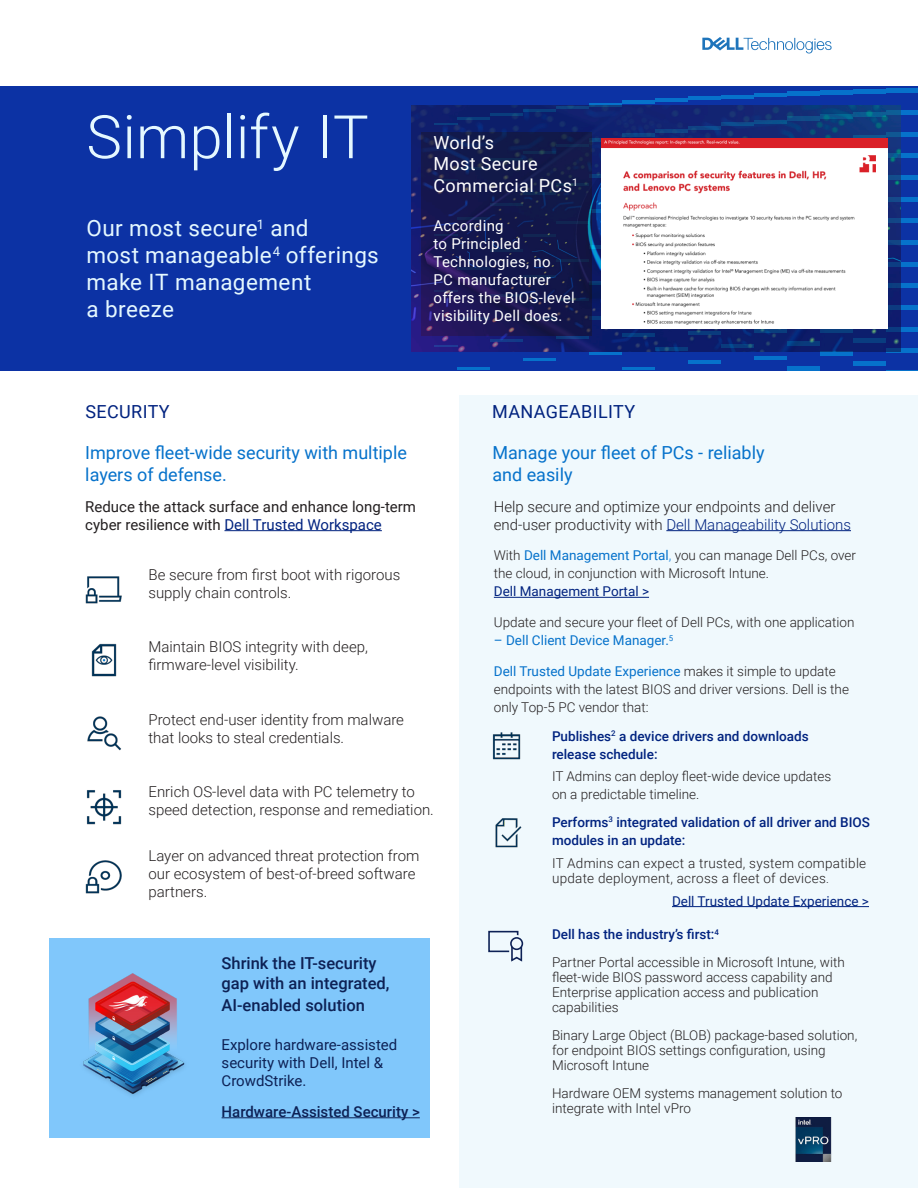
<style>
.page{position:relative;width:918px;height:1188px;background:#fff}
.page>*{position:absolute;margin:0;border:0;box-sizing:border-box;transform-origin:0 0}
.t1{font:300 60px "Roboto";letter-spacing:.005em;color:#e5f8ff}
.t2{font:22.5px/27px "Roboto";letter-spacing:.015em;color:#e5f8ff}
.t3{font:18px/21.6px "Roboto";color:#0672cb}
.t4{font:18px/21.6px "Roboto";letter-spacing:.02em;color:#fff}
.t5{font:18px "Roboto";letter-spacing:.02em;color:#00227f}
.t6{font:500 16.5px/19.8px "Roboto";color:#0d2155}
.t7{font:300 15px/18px "Roboto";color:#231f20}
.t8{font:15px/18px "Roboto";letter-spacing:.02em;color:#fff}
.t9{font:15px/18px "Roboto";color:#231f20}
.t10{font:15px/18px "Roboto";color:#0d2155}
.t11{font:500 15px "Roboto";color:#0d2155}
.t12{font:300 13.5px/15px "Roboto";color:#231f20}
.t13{font:500 13.5px/18px "Roboto";color:#00227f}
.t14{font:300 13.5px/15px "Roboto";letter-spacing:.02em;color:#231f20}
.t15{font:13.5px "Roboto";color:#00227f}
.t16{font:13.5px "Roboto";color:#0672cb}
.s1{color:#00227f}
.s2{font-weight:400;color:#0672cb}
.s3{font-weight:400;color:#58a5e6}
.s4{font-size:12px}
.s5{font-weight:500;color:#00227f}
</style>
<div class="page">
<div style="left:0;top:86px;width:918px;height:285px;background:#0c32a4"></div>
<hr style="left:688px;top:97px;width:33px;height:3px;background:#0672cb">
<hr style="left:688px;top:361px;width:33px;height:3px;background:#0672cb">
<hr style="left:655px;top:98px;width:33px;height:4px;background:#0672cb">
<hr style="left:622px;top:101px;width:33px;height:3px;background:#0672cb">
<hr style="left:622px;top:367px;width:33px;height:3px;background:#0672cb">
<hr style="left:589px;top:103px;width:33px;height:3px;background:#0672cb">
<hr style="left:589px;top:352px;width:33px;height:3px;background:#0672cb">
<hr style="left:523px;top:359px;width:33px;height:2px;background:#0672cb">
<hr style="left:457px;top:367px;width:33px;height:2px;background:#0672cb">
<div style="left:886px;top:88px;width:32px;height:5px;background:#0672cb"></div>
<div style="left:886px;top:110px;width:32px;height:5px;background:#0672cb"></div>
<hr style="left:886px;top:132px;width:32px;height:4px;background:#0672cb">
<div style="left:886px;top:153px;width:32px;height:5px;background:#0672cb"></div>
<div style="left:886px;top:175px;width:32px;height:5px;background:#0672cb"></div>
<hr style="left:886px;top:197px;width:32px;height:4px;background:#0672cb">
<div style="left:886px;top:218px;width:32px;height:5px;background:#0672cb"></div>
<div style="left:886px;top:240px;width:32px;height:5px;background:#0672cb"></div>
<div style="left:886px;top:262px;width:32px;height:5px;background:#0672cb"></div>
<div style="left:886px;top:283px;width:32px;height:5px;background:#0672cb"></div>
<div style="left:886px;top:305px;width:32px;height:5px;background:#0672cb"></div>
<div style="left:886px;top:327px;width:32px;height:5px;background:#0672cb"></div>
<svg style="left:886px;top:348px;width:32px;height:5px"></svg>
<div style="left:853px;top:89px;width:33px;height:5px;background:#0672cb"></div>
<div style="left:853px;top:361px;width:33px;height:5px;background:#0672cb"></div>
<hr style="left:820px;top:91px;width:33px;height:4px;background:#0672cb">
<hr style="left:820px;top:352px;width:33px;height:4px;background:#0672cb">
<hr style="left:787px;top:92px;width:33px;height:4px;background:#0672cb">
<hr style="left:787px;top:366px;width:33px;height:4px;background:#0672cb">
<hr style="left:754px;top:93px;width:33px;height:4px;background:#0672cb">
<hr style="left:754px;top:356px;width:33px;height:4px;background:#0672cb">
<hr style="left:721px;top:95px;width:33px;height:4px;background:#0672cb">
<div style="left:50px;top:938px;width:380px;height:200px;background:#80c7fb"></div>
<svg style="left:702px;top:37px;width:130px;height:16px"></svg>
<div style="left:459px;top:395px;width:459px;height:793px;background:#f0f9fd"></div>
<hr style="left:666px;top:530px;width:185px;height:1px;background:#00227f">
<hr style="left:494px;top:597px;width:155px;height:1px;background:#00227f">
<hr style="left:672px;top:906px;width:197px;height:1px;background:#00227f">
<hr style="left:224px;top:530px;width:158px;height:1px;background:#00227f">
<img style="left:795px;top:1117px;width:37px;height:44px">
<img style="left:86px;top:576px;width:36px;height:27px">
<img style="left:91px;top:643px;width:26px;height:34px">
<img style="left:87px;top:716px;width:34px;height:34px">
<img style="left:492px;top:732px;width:29px;height:28px">
<img style="left:495px;top:818px;width:27px;height:30px">
<div style="left:488px;top:931px;width:30px;height:21px;border:2px solid #0d2155"></div>
<div style="left:510px;top:937px;width:13px;height:13px;border:2px solid #0d2155;border-radius:50%"></div>
<svg style="left:510px;top:945px;width:13px;height:17px"></svg>
<img style="left:87px;top:790px;width:35px;height:34px">
<img style="left:86px;top:860px;width:36px;height:34px">
<img style="left:411px;top:106px;width:489px;height:245px">
<img style="left:602px;top:138px;width:286px;height:191px">
<hr style="left:222px;top:1117px;width:198px;height:1px;background:#0d2155">
<img style="left:83px;top:974px;width:102px;height:122px">
<h1 class="t1" style="left:86px;top:95px;width:284px">Simplify IT</h1>
<h2 class="t2" style="left:86px;top:214px;width:294px">Our most secure<sup>1</sup> and<br>most manageable<sup>4</sup> offerings make IT management<br>a breeze</h2>
<h3 class="t4" style="left:434px;top:131px;width:146px">World’s<br>Most Secure<br>Commercial PCs<sup>1</sup></h3>
<p class="t8" style="left:434px;top:217px;width:143px">According<br>to Principled<br>Technologies, no<br>PC manufacturer offers the BIOS-level visibility Dell does.</p>
<h3 class="t5" style="left:86px;top:399px;width:86px">SECURITY</h3>
<h3 class="t5" style="left:492px;top:399px;width:144px">MANAGEABILITY</h3>
<h3 class="t3" style="left:85px;top:441px;width:323px">Improve fleet-wide security with multiple layers of defense.</h3>
<p class="t9" style="left:85px;top:497px;width:332px">Reduce the attack surface and enhance long-term cyber resilience with <span class="s1">Dell Trusted Workspace</span></p>
<p class="t7" style="left:148px;top:565px;width:253px">Be secure from first boot with rigorous supply chain controls.</p>
<p class="t7" style="left:148px;top:637px;width:221px">Maintain BIOS integrity with deep, firmware-level visibility.</p>
<p class="t7" style="left:148px;top:710px;width:257px">Protect end-user identity from malware that looks to steal credentials.</p>
<p class="t7" style="left:148px;top:783px;width:287px">Enrich OS-level data with PC telemetry to speed detection, response and remediation.</p>
<p class="t7" style="left:148px;top:846px;width:272px">Layer on advanced threat protection from our ecosystem of best-of-breed software partners.</p>
<p class="t6" style="left:222px;top:953px;width:169px">Shrink the IT-security gap with an integrated,</p>
<p class="t6" style="left:222px;top:994px;width:145px">AI-enabled solution</p>
<p class="t10" style="left:222px;top:1035px;width:177px">Explore hardware-assisted security with Dell, Intel &amp;<br>CrowdStrike.</p>
<p class="t11" style="left:222px;top:1101px;width:200px">Hardware-Assisted Security &gt;</p>
<h3 class="t3" style="left:492px;top:441px;width:274px">Manage your fleet of PCs - reliably and easily</h3>
<p class="t7" style="left:494px;top:497px;width:359px">Help secure and optimize your endpoints and deliver end-user productivity with <span class="s1">Dell Manageability Solutions</span></p>
<p class="t12" style="left:494px;top:546px;width:364px;line-height:18px">With <span class="s2">Dell Management Portal</span><span class="s3">,</span> you can manage Dell PCs, over the cloud, in conjunction with Microsoft Intune.</p>
<p class="t15" style="left:494px;top:582px;width:157px">Dell Management Portal &gt;</p>
<p class="t12" style="left:494px;top:614px;width:362px">Update and secure your fleet of Dell PCs, with one application</p>
<p class="t16" style="left:494px;top:631px;width:181px">– Dell Client Device Manager.<sup>5</sup></p>
<p class="t12" style="left:494px;top:662px;width:357px;line-height:18px"><span class="s2">Dell Trusted Update Experience</span> makes it simple to update endpoints with the latest BIOS and driver versions. Dell is the only Top-5 PC vendor that:</p>
<p class="t13" style="left:552px;top:727px;width:258px">Publishes<sup>2</sup> a device drivers and downloads release schedule:</p>
<p class="t12" style="left:552px;top:767px;width:281px;line-height:18px">IT Admins can deploy fleet-wide device updates on a predictable timeline.</p>
<p class="t13" style="left:552px;top:812px;width:319px">Performs<sup>3</sup> integrated validation of all driver and BIOS modules in an update:</p>
<p class="t14" style="left:552px;top:855px;width:316px">IT Admins can expect a trusted, system compatible update deployment, across a fleet of devices<span class="s4">.</span></p>
<p class="t15" style="left:672px;top:891px;width:199px">Dell Trusted Update Experience &gt;</p>
<p class="t12" style="left:552px;top:920px;width:294px;line-height:27.8px"><span class="s5">Dell has the industry’s first:</span><sup>4<br></sup>Partner Portal accessible in Microsoft Intune, with</p>
<p class="t12" style="left:552px;top:969px;width:282px">fleet-wide BIOS password access capability and<br>Enterprise application access and publication capabilities</p>
<p class="t12" style="left:552px;top:1027px;width:307px">Binary Large Object (BLOB) package-based solution, for endpoint BIOS settings configuration, using<br>Microsoft Intune</p>
<p class="t12" style="left:552px;top:1085px;width:292px">Hardware OEM systems management solution to integrate with Intel vPro</p>
</div>
